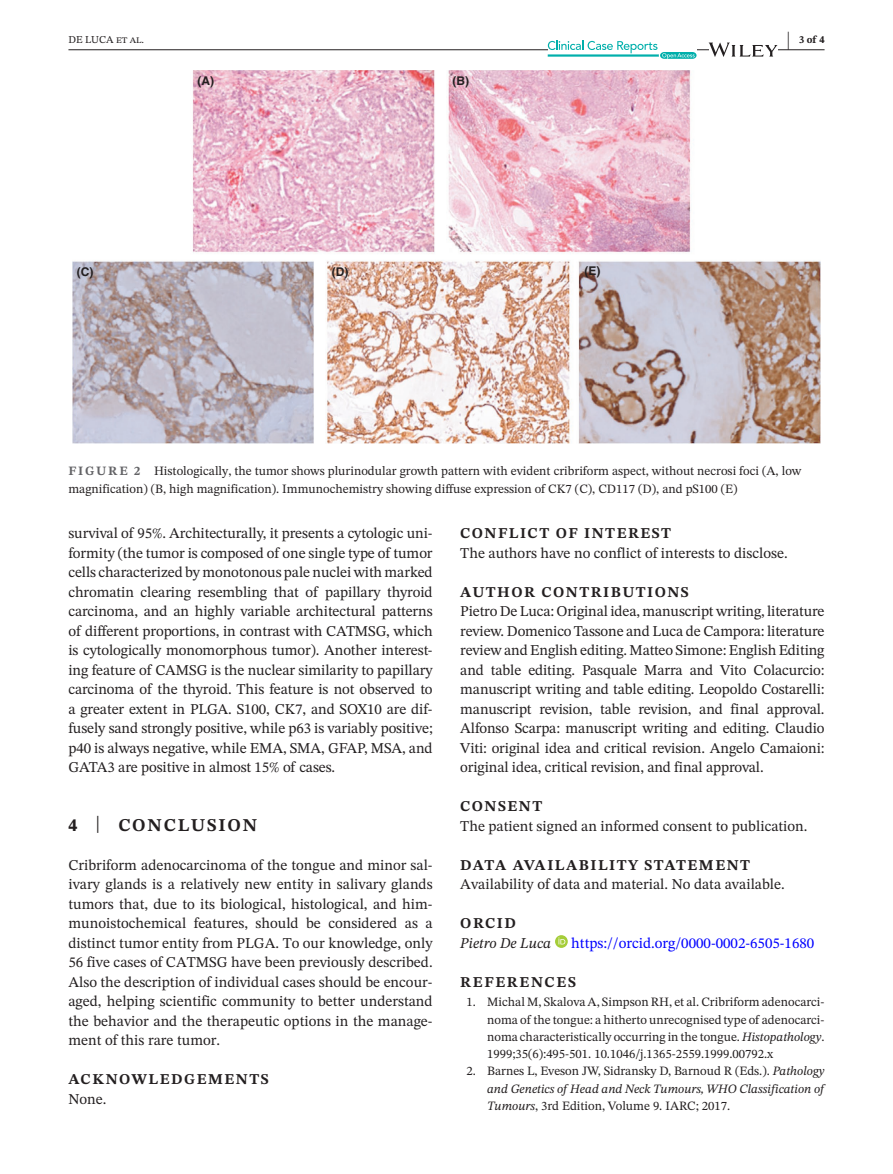
<style>
.page{position:relative;width:893px;height:1174px;background:#fff}
.page>*{position:absolute;margin:0;border:0;box-sizing:border-box;transform-origin:0 0}
.t1{font:700 21px "STIX Two Text";color:#231f20;scale:.42 1}
.t2{font:700 18px "STIX Two Text";letter-spacing:.1em;color:#231f20}
.t3{font:15px/19.5px "STIX Two Text";color:#231f20;text-align:justify}
.t4{font:700 15px "STIX Two Text";letter-spacing:.1em;color:#231f20}
.t5{font:15px "STIX Two Text";color:#00f}
.t6{font:italic 15px "STIX Two Text";color:#231f20}
.t7{font:12.75px/17.2px "STIX Two Text";color:#231f20;text-align:justify}
.t8{font:700 12px "Helvetica";color:#231f20}
.t9{font:10.5px "STIX Two Text";color:#231f20}
.t10{font:700 10.5px "STIX Two Text";color:#231f20}
.s1{font-weight:700;color:#636366}
.s2{font-weight:400;font-size:23.7px}
.s3{font-style:italic}
</style>
<div class="page">
<hr style="left:68px;top:49px;width:756px;height:1px;background:#231f20">
<svg style="left:548px;top:41px;width:148px;height:18px"></svg>
<svg style="left:709px;top:43px;width:68px;height:14px"></svg>
<svg style="left:555px;top:935px;width:13px;height:13px"></svg>
<svg style="left:558px;top:937px;width:7px;height:7px"></svg>
<img style="left:72px;top:70px;width:749px;height:373px">
<h1 class="t1" style="left:787px;top:24px;width:8px">|</h1>
<p class="t9" style="left:68px;top:32px;width:77px">DE LUCA et al.</p>
<p class="t10" style="left:799px;top:32px;width:27px">3 of 4</p>
<p class="t8" style="left:197px;top:73px;width:18px">(A)</p>
<p class="t8" style="left:452px;top:73px;width:18px">(B)</p>
<p class="t8" style="left:77px;top:264px;width:18px">(C)</p>
<p class="t8" style="left:332px;top:264px;width:18px">(D)</p>
<p class="t8" style="left:585px;top:263px;width:17px">(E)</p>
<p class="t7" style="left:68px;top:462px;width:734px;line-height:18px"><span class="s1">FIGURE 2</span> Histologically, the tumor shows plurinodular growth pattern with evident cribriform aspect, without necrosi foci (A, low magnification) (B, high magnification). Immunochemistry showing diffuse expression of CK7 (C), CD117 (D), and pS100 (E)</p>
<p class="t3" style="left:68px;top:523px;width:366px">survival of 95%. Architecturally, it presents a cytologic uni&shy;formity (the tumor is composed of one single type of tumor cells characterized by monotonous pale nuclei with marked chromatin clearing resembling that of papillary thyroid carcinoma, and an highly variable architectural patterns of different proportions, in contrast with CATMSG, which is cytologically monomorphous tumor). Another interest&shy;ing feature of CAMSG is the nuclear similarity to papillary carcinoma of the thyroid. This feature is not observed to a greater extent in PLGA. S100, CK7, and SOX10 are dif&shy;fusely sand strongly positive, while p63 is variably positive; p40 is always negative, while EMA, SMA, GFAP, MSA, and GATA3 are positive in almost 15% of cases.</p>
<p class="t2" style="left:68px;top:812px;width:190px">4 <span class="s2">|</span> CONCLUSION</p>
<p class="t3" style="left:68px;top:855px;width:366px">Cribriform adenocarcinoma of the tongue and minor sal&shy;ivary glands is a relatively new entity in salivary glands tumors that, due to its biological, histological, and him&shy;munoistochemical features, should be considered as a distinct tumor entity from PLGA. To our knowledge, only 56 five cases of CATMSG have been previously described.<br>Also the description of individual cases should be encour&shy;aged, helping scientific community to better understand the behavior and the therapeutic options in the manage&shy;ment of this rare tumor.</p>
<p class="t4" style="left:68px;top:1068px;width:202px">ACKNOWLEDGEMENTS</p>
<p class="t3" style="left:68px;top:1089px;width:40px">None.</p>
<p class="t4" style="left:460px;top:522px;width:212px">CONFLICT OF INTEREST</p>
<p class="t3" style="left:460px;top:543px;width:329px">The authors have no conflict of interests to disclose.</p>
<p class="t4" style="left:460px;top:581px;width:230px">AUTHOR CONTRIBUTIONS</p>
<p class="t3" style="left:460px;top:601px;width:366px">Pietro De Luca: Original idea, manuscript writing, literature review. Domenico Tassone and Luca de Campora: literature review and English editing. Matteo Simone: English Editing and table editing. Pasquale Marra and Vito Colacurcio: manuscript writing and table editing. Leopoldo Costarelli: manuscript revision, table revision, and final approval.<br>Alfonso Scarpa: manuscript writing and editing. Claudio Viti: original idea and critical revision. Angelo Camaioni: original idea, critical revision, and final approval.</p>
<p class="t4" style="left:460px;top:795px;width:83px">CONSENT</p>
<p class="t3" style="left:460px;top:816px;width:349px">The patient signed an informed consent to publication.</p>
<p class="t4" style="left:460px;top:854px;width:291px">DATA AVAILABILITY STATEMENT</p>
<p class="t3" style="left:460px;top:874px;width:326px">Availability of data and material. No data available.</p>
<p class="t4" style="left:460px;top:912px;width:57px">ORCID</p>
<p class="t6" style="left:460px;top:932px;width:92px">Pietro De Luca</p>
<p class="t5" style="left:571px;top:932px;width:244px">https://orcid.org/0000-0002-6505-1680</p>
<p class="t4" style="left:460px;top:971px;width:117px">REFERENCES</p>
<p class="t7" style="left:487px;top:993px;width:339px;text-indent:-21px">1. Michal M, Skalova A, Simpson RH, et al. Cribriform adenocarci&shy;noma of the tongue: a hitherto unrecognised type of adenocarci&shy;noma characteristically occurring in the tongue. <span class="s3">Histopathology</span>.<br>1999;35(6):495-501. 10.1046/j.1365-2559.1999.00792.x</p>
<p class="t7" style="left:487px;top:1062px;width:339px;text-indent:-21px">2. Barnes L, Eveson JW, Sidransky D, Barnoud R (Eds.). <span class="s3">Pathology and Genetics of Head and Neck Tumours, WHO Classification of Tumours</span>, 3rd Edition, Volume 9. IARC; 2017.</p>
</div>
